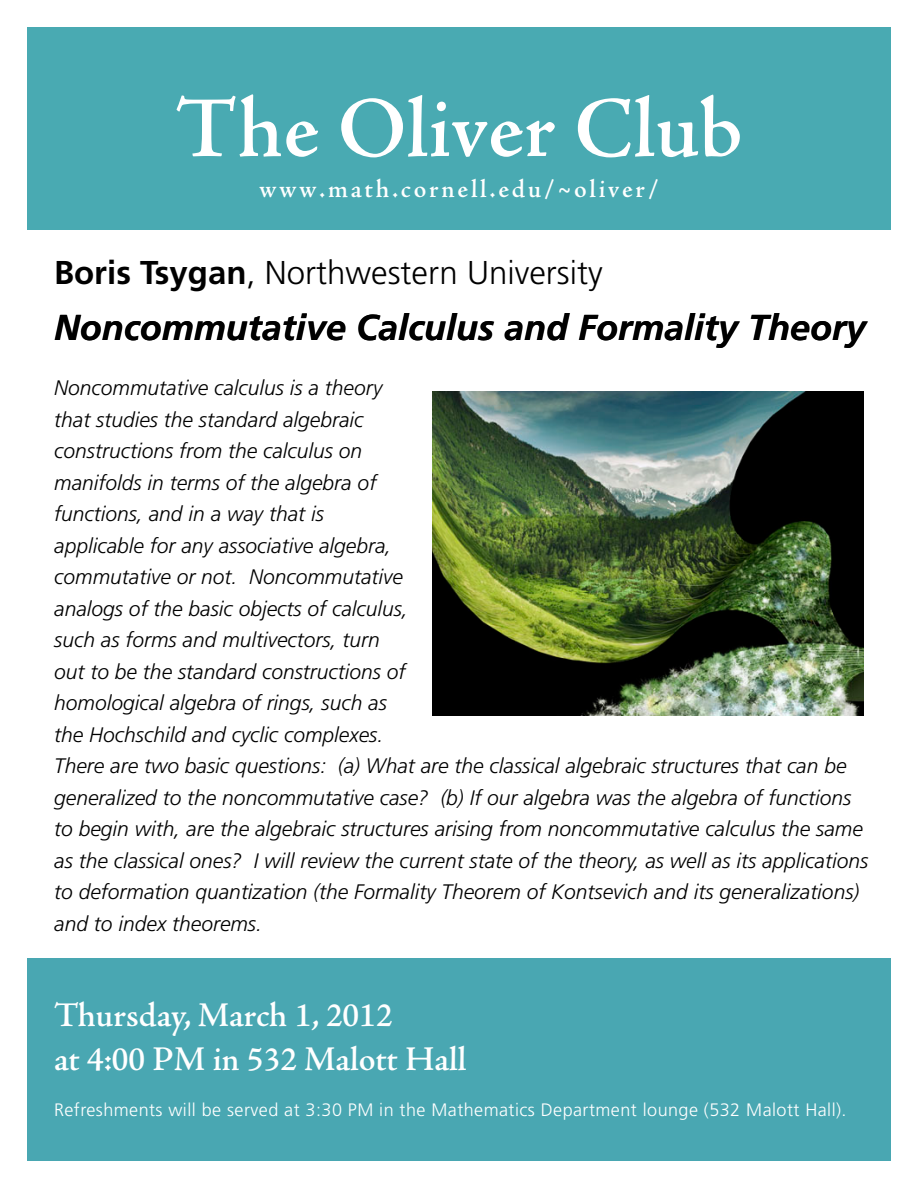
<style>
.page{position:relative;width:918px;height:1188px;background:#fff}
.page>*{position:absolute;margin:0;border:0;box-sizing:border-box;transform-origin:0 0}
.t1{font:600 90px "Adobe Jenson";color:#fff}
.t2{font:600 36px/43.2px "Adobe Jenson";letter-spacing:-.005em;color:#fff}
.t3{font:italic 700 36px "Frutiger LT Std";color:#000}
.t4{font:300 33px "Frutiger LT Std";color:#000}
.t5{font:600 27px "Adobe Jenson";letter-spacing:.1em;color:#fff}
.t6{font:italic 300 21px/31.5px "Frutiger LT Std";color:#000}
.t7{font:300 18px "Frutiger LT Std";letter-spacing:.025em;color:#fff}
.s1{font-weight:700}
</style>
<div class="page">
<div style="left:27px;top:958px;width:864px;height:203px;background:#49a7b2"></div>
<div style="left:27px;top:27px;width:864px;height:203px;background:#49aab2"></div>
<img style="left:432px;top:392px;width:432px;height:323px">
<h1 class="t1" style="left:175px;top:81px;width:569px">The Oliver Club</h1>
<p class="t5" style="left:259px;top:174px;width:402px">www.math.cornell.edu/~oliver/</p>
<h3 class="t4" style="left:54px;top:254px;width:550px"><span class="s1">Boris Tsygan</span>, Northwestern University</h3>
<h2 class="t3" style="left:54px;top:307px;width:814px">Noncommutative Calculus and Formality Theory</h2>
<p class="t6" style="left:54px;top:373px;width:815px">Noncommutative calculus is a theory<br>that studies the standard algebraic<br>constructions from the calculus on<br>manifolds in terms of the algebra of<br>functions, and in a way that is<br>applicable for any associative algebra,<br>commutative or not. Noncommutative<br>analogs of the basic objects of calculus,<br>such as forms and multivectors, turn<br>out to be the standard constructions of<br>homological algebra of rings, such as<br>the Hochschild and cyclic complexes.<br>There are two basic questions: (a) What are the classical algebraic structures that can be generalized to the noncommutative case? (b) If our algebra was the algebra of functions to begin with, are the algebraic structures arising from noncommutative calculus the same as the classical ones? I will review the current state of the theory, as well as its applications to deformation quantization (the Formality Theorem of Kontsevich and its generalizations) and to index theorems.</p>
<h2 class="t2" style="left:54px;top:995px;width:414px">Thursday, March 1, 2012<br>at 4:00 PM in 532 Malott Hall</h2>
<p class="t7" style="left:54px;top:1100px;width:794px">Refreshments will be served at 3:30 PM in the Mathematics Department lounge (532 Malott Hall).</p>
</div>
